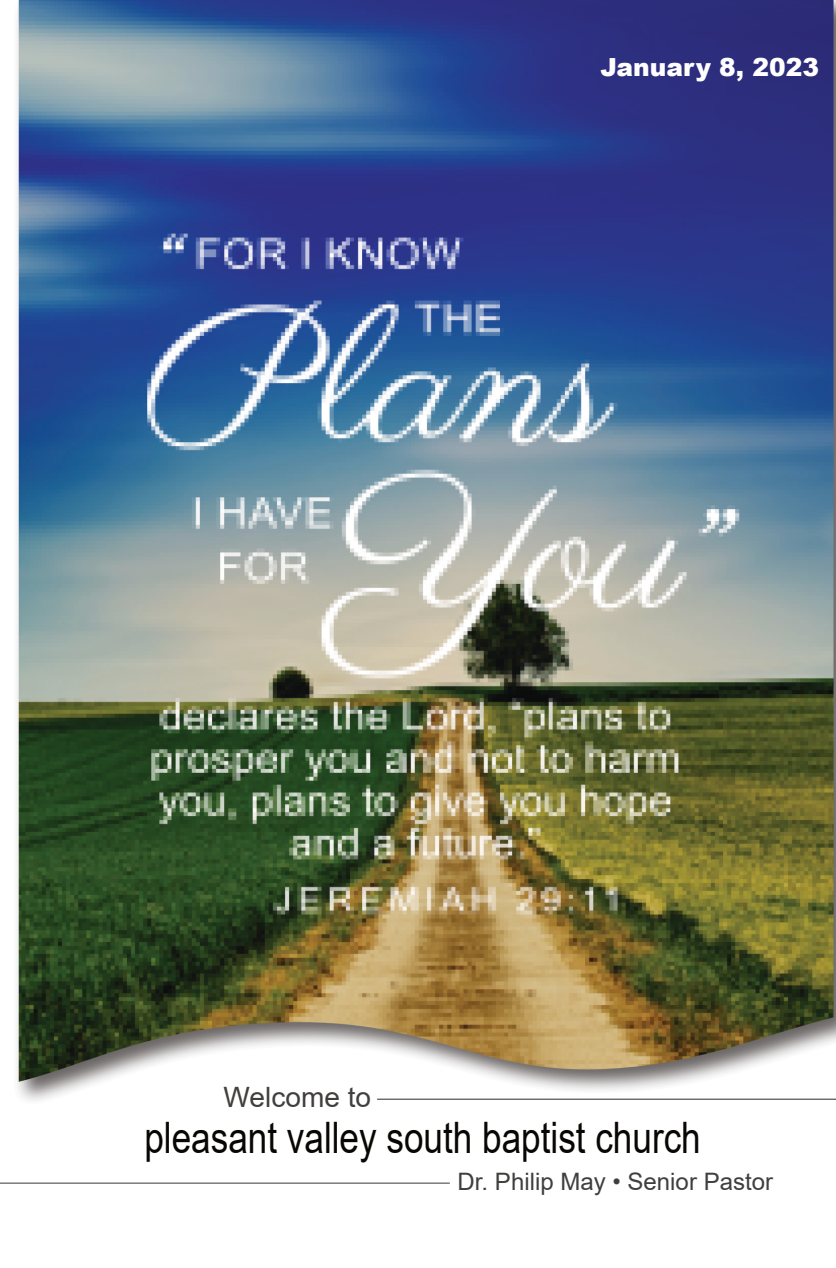
<style>
.page{position:relative;width:836px;height:1268px;background:#fff}
.page>*{position:absolute;margin:0;border:0;box-sizing:border-box;transform-origin:0 0}
.t1{font:43.4px "Arial";color:#080704;scale:.81 1}
.t2{font:28px "Arial";color:#413f3e}
.t3{font:900 25px "Arial";color:#fff}
.t4{font:24px "Arial";color:#413f3e}
</style>
<div class="page">
<hr style="left:0;top:1182px;width:449px;height:1px;background:#676665">
<img style="left:17px;top:0;width:818px;height:1101px">
<p class="t3" style="left:600px;top:58px;width:220px">January 8, 2023</p>
<p class="t2" style="left:223px;top:1086px;width:149px">Welcome to</p>
<p class="t1" style="left:144px;top:1120px;width:688px">pleasant valley south baptist church</p>
<p class="t4" style="left:457px;top:1172px;width:317px">Dr. Philip May • Senior Pastor</p>
</div>
